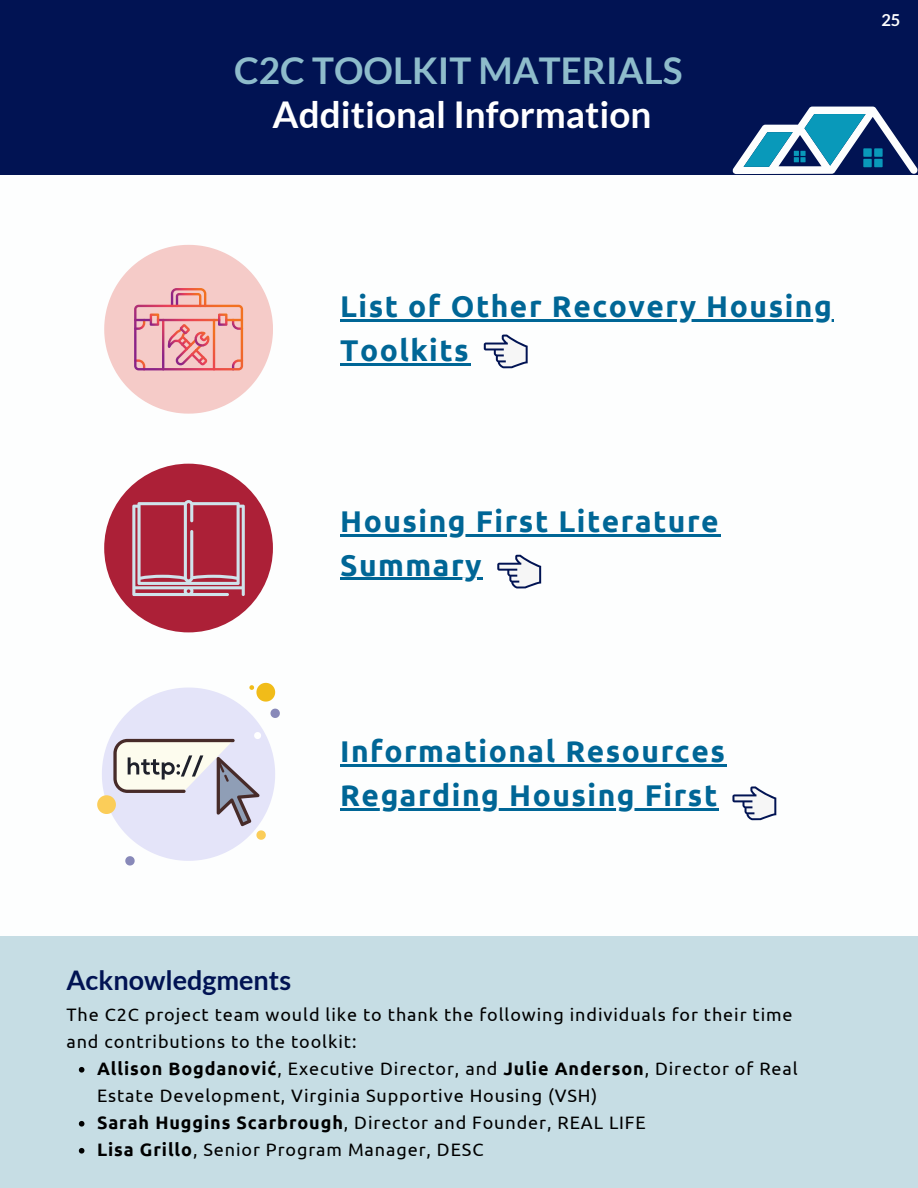
<style>
.page{position:relative;width:918px;height:1188px;background:#fff}
.page>*{position:absolute;margin:0;border:0;box-sizing:border-box;transform-origin:0 0}
.t1{font:700 36.9px "Lato";color:#fff}
.t2{font:700 36.9px "Lato";color:#8ebccb}
.t3{font:700 30px/43.8px "Ubuntu";letter-spacing:.05em;color:#006696}
.t4{font:700 27px "Lato";color:#011353}
.t5{font:18px/27px "Ubuntu";letter-spacing:.05em;color:#000}
.t6{font:700 16.5px "Lato";color:#fdfefe}
.s1{font-weight:700}
</style>
<div class="page">
<div style="left:0;top:0;width:918px;height:174px;background:#011353"></div>
<svg style="left:97px;top:683px;width:183px;height:183px"></svg>
<svg style="left:104px;top:245px;width:169px;height:169px"></svg>
<div style="left:104px;top:464px;width:169px;height:168px;background:#ac2037;border-radius:50%"></div>
<svg style="left:132px;top:500px;width:113px;height:96px"></svg>
<hr style="left:340px;top:319px;width:493px;height:2px;background:#006696">
<hr style="left:340px;top:363px;width:130px;height:2px;background:#006696">
<hr style="left:340px;top:534px;width:380px;height:2px;background:#006696">
<hr style="left:340px;top:578px;width:143px;height:2px;background:#006696">
<hr style="left:340px;top:764px;width:386px;height:2px;background:#006696">
<hr style="left:340px;top:808px;width:379px;height:2px;background:#006696">
<div style="left:0;top:937px;width:918px;height:251px;background:#c6dde4"></div>
<svg style="left:79px;top:1067px;width:5px;height:6px"></svg>
<svg style="left:79px;top:1121px;width:5px;height:6px"></svg>
<svg style="left:79px;top:1148px;width:5px;height:6px"></svg>
<svg style="left:484px;top:335px;width:44px;height:33px"></svg>
<svg style="left:497px;top:555px;width:44px;height:33px"></svg>
<svg style="left:733px;top:786px;width:43px;height:34px"></svg>
<svg style="left:732px;top:107px;width:186px;height:67px"></svg>
<h1 class="t2" style="left:234px;top:48px;width:450px">C2C TOOLKIT MATERIALS</h1>
<h1 class="t1" style="left:273px;top:91px;width:380px">Additional Information</h1>
<p class="t6" style="left:881px;top:9px;width:21px">25</p>
<h2 class="t3" style="left:340px;top:284px;width:493px">List of Other Recovery Housing<br>Toolkits</h2>
<h2 class="t3" style="left:340px;top:499px;width:380px">Housing First Literature<br>Summary</h2>
<h2 class="t3" style="left:340px;top:729px;width:386px">Informational Resources<br>Regarding Housing First</h2>
<h3 class="t4" style="left:66px;top:963px;width:226px">Acknowledgments</h3>
<p class="t5" style="left:66px;top:1001px;width:728px">The C2C project team would like to thank the following individuals for their time and contributions to the toolkit:</p>
<p class="t5" style="left:97px;top:1055px;width:702px"><span class="s1">Allison Bogdanović</span>, Executive Director, and <span class="s1">Julie Anderson</span>, Director of Real Estate Development, Virginia Supportive Housing (VSH)<br><span class="s1">Sarah Huggins Scarbrough</span>, Director and Founder, REAL LIFE<br><span class="s1">Lisa Grillo</span>, Senior Program Manager, DESC</p>
</div>
